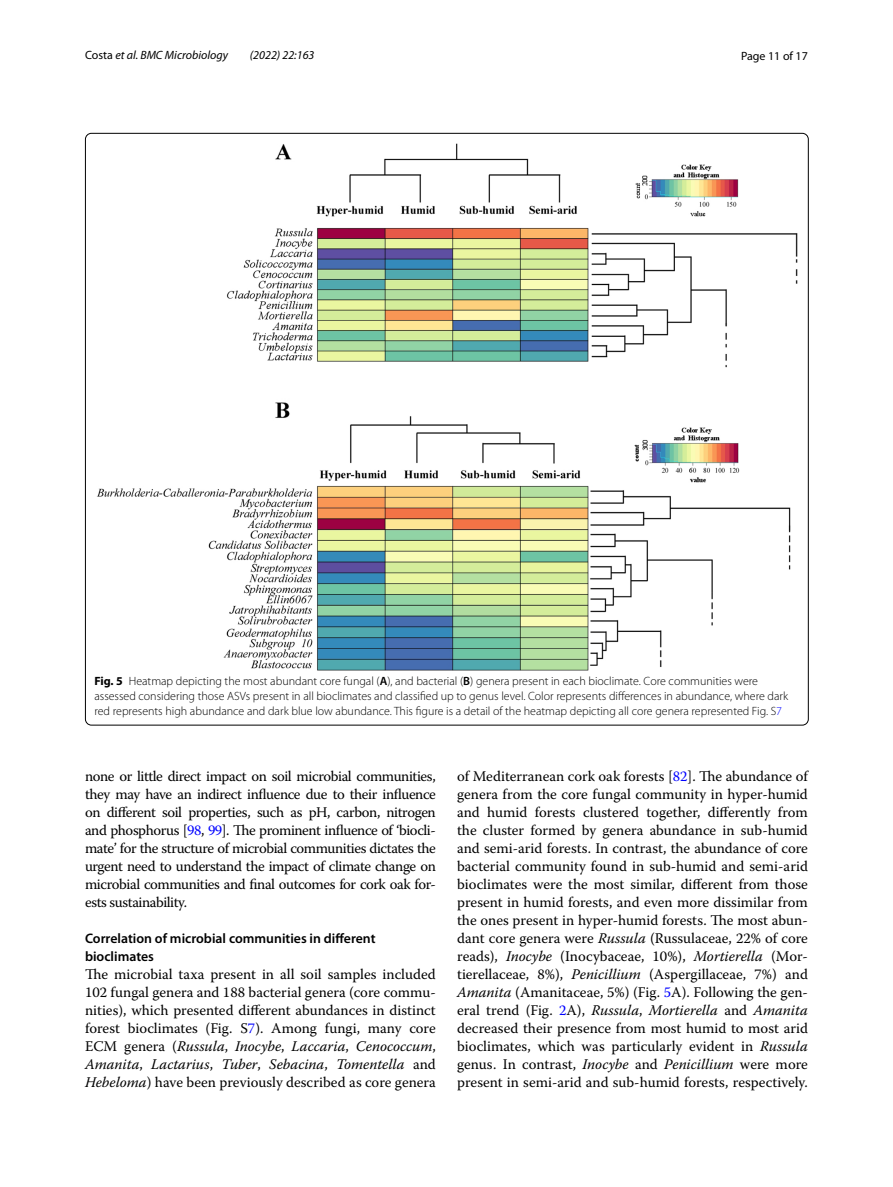
<style>
.page{position:relative;width:893px;height:1187px;background:#fff}
.page>*{position:absolute;margin:0;border:0;box-sizing:border-box;transform-origin:0 0}
.t1{font:14.7px/18px "Warnock Pro";color:#000;text-align:justify}
.t2{font:600 13.8px/18px "Myriad Pro";color:#000}
.t3{font:300 12px/15px "Myriad Pro";color:#000}
.t4{font:italic 12px "Myriad Pro";color:#000}
.t5{font:12px "Myriad Pro";color:#000}
.s1{font-style:normal}
.s2{font-weight:700}
.s3{font-weight:600}
.s4{color:#00f}
.s5{font-style:italic}
</style>
<div class="page">
<img style="left:97px;top:143px;width:700px;height:527px">
<p class="t4" style="left:85px;top:48px;width:144px"><span class="s1">Costa</span> et al. BMC Microbiology</p>
<p class="t4" style="left:250px;top:48px;width:66px">(2022) 22:163</p>
<p class="t5" style="left:741px;top:48px;width:68px">Page 11 of 17</p>
<p class="t3" style="left:94px;top:674px;width:695px"><span class="s2">Fig. 5</span> Heatmap depicting the most abundant core fungal (<span class="s3">A</span>), and bacterial (<span class="s3">B</span>) genera present in each bioclimate. Core communities were assessed considering those ASVs present in all bioclimates and classified up to genus level. Color represents differences in abundance, where dark red represents high abundance and dark blue low abundance. This figure is a detail of the heatmap depicting all core genera represented Fig. S<span class="s4">7</span></p>
<p class="t1" style="left:85px;top:766px;width:352px">none or little direct impact on soil microbial communities, they may have an indirect influence due to their influence on different soil properties, such as pH, carbon, nitrogen and phosphorus [<span class="s4">98</span>, <span class="s4">99</span>]. The prominent influence of ‘biocli&shy;mate’ for the structure of microbial communities dictates the urgent need to understand the impact of climate change on microbial communities and final outcomes for cork oak for&shy;ests sustainability.</p>
<p class="t2" style="left:85px;top:928px;width:292px">Correlation of microbial communities in different bioclimates</p>
<p class="t1" style="left:85px;top:964px;width:352px">The microbial taxa present in all soil samples included 102 fungal genera and 188 bacterial genera (core commu&shy;nities), which presented different abundances in distinct forest bioclimates (Fig. S<span class="s4">7</span>). Among fungi, many core ECM genera (<span class="s5">Russula</span>, <span class="s5">Inocybe</span>, <span class="s5">Laccaria</span>, <span class="s5">Cenococcum</span>, <span class="s5">Amanita</span>, <span class="s5">Lactarius</span>, <span class="s5">Tuber</span>, <span class="s5">Sebacina</span>, <span class="s5">Tomentella</span> and <span class="s5">Hebeloma</span>) have been previously described as core genera</p>
<p class="t1" style="left:457px;top:766px;width:352px">of Mediterranean cork oak forests [<span class="s4">82</span>]. The abundance of genera from the core fungal community in hyper-humid and humid forests clustered together, differently from the cluster formed by genera abundance in sub-humid and semi-arid forests. In contrast, the abundance of core bacterial community found in sub-humid and semi-arid bioclimates were the most similar, different from those present in humid forests, and even more dissimilar from the ones present in hyper-humid forests. The most abun&shy;dant core genera were <span class="s5">Russula</span> (Russulaceae, 22% of core reads), <span class="s5">Inocybe</span> (Inocybaceae, 10%), <span class="s5">Mortierella</span> (Mor&shy;tierellaceae, 8%), <span class="s5">Penicillium</span> (Aspergillaceae, 7%) and <span class="s5">Amanita</span> (Amanitaceae, 5%) (Fig. <span class="s4">5</span>A). Following the gen&shy;eral trend (Fig. <span class="s4">2</span>A), <span class="s5">Russula</span>, <span class="s5">Mortierella</span> and <span class="s5">Amanita </span>decreased their presence from most humid to most arid bioclimates, which was particularly evident in <span class="s5">Russula </span>genus. In contrast, <span class="s5">Inocybe</span> and <span class="s5">Penicillium</span> were more present in semi-arid and sub-humid forests, respectively.</p>
</div>
